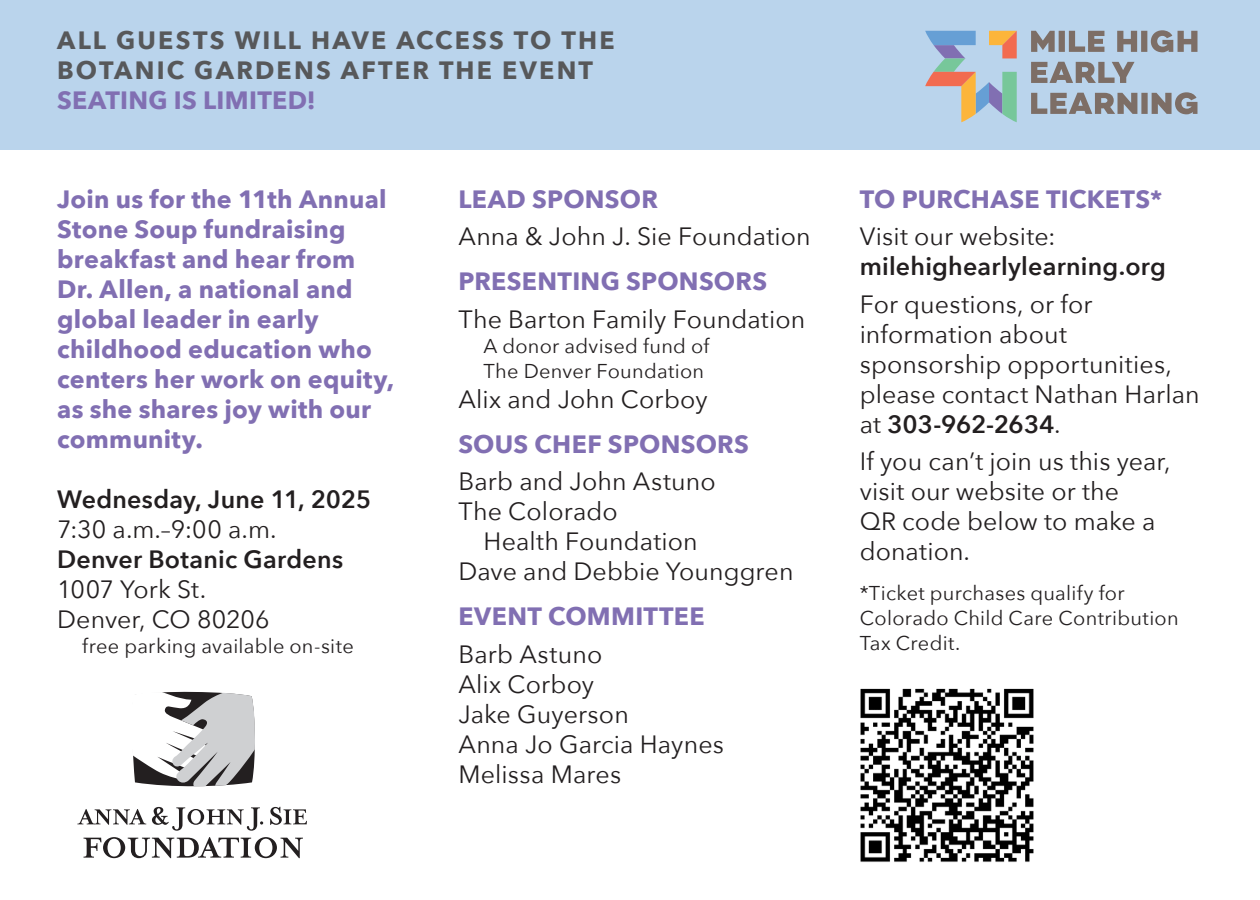
<style>
.page{position:relative;width:1260px;height:900px;background:#fff}
.page>*{position:absolute;margin:0;border:0;box-sizing:border-box;transform-origin:0 0}
.t1{font:25px/30px "Avenir Next";letter-spacing:.005em;color:#231f20}
.t2{font:700 25px/30px "Avenir Next";letter-spacing:.01em;color:#816fb2}
.t3{font:600 25px/30px "Avenir Next";letter-spacing:.01em;color:#231f20}
.caps_dividers{font:700 25px/30px "Avenir Next";letter-spacing:.09em;color:#57585a}
.t4{font:20px/25px "Avenir Next";letter-spacing:.015em;color:#231f20}
.s1{font-weight:400}
.s2{font-weight:600}
</style>
<div class="page">
<svg style="left:77px;top:809px;width:69px;height:16px"></svg>
<svg style="left:152px;top:807px;width:111px;height:24px"></svg>
<svg style="left:270px;top:807px;width:37px;height:18px"></svg>
<svg style="left:84px;top:837px;width:219px;height:21px"></svg>
<svg style="left:133px;top:691px;width:122px;height:96px"></svg>
<div style="left:0;top:0;width:1260px;height:150px;background:#bad4ec"></div>
<svg style="left:925px;top:31px;width:92px;height:91px"></svg>
<svg style="left:1031px;top:30px;width:166px;height:84px"></svg>
<img style="left:860px;top:688px;width:174px;height:174px">
<p class="caps_dividers" style="left:57px;top:25px;width:559px">ALL GUESTS WILL HAVE ACCESS TO THE<br>BOTANIC GARDENS AFTER THE EVENT</p>
<p class="t2" style="left:57px;top:85px;width:260px">SEATING IS LIMITED!</p>
<p class="t2" style="left:57px;top:183px;width:338px">Join us for the 11th Annual<br>Stone Soup fundraising breakfast and hear from<br>Dr. Allen, a national and global leader in early childhood education who centers her work on equity, as she shares joy with our community.</p>
<p class="t3" style="left:57px;top:483px;width:316px">Wednesday, June 11, 2025<br><span class="s1">7:30 a.m.–9:00 a.m.<br></span>Denver Botanic Gardens</p>
<p class="t1" style="left:57px;top:573px;width:214px">1007 York St.<br>Denver, CO 80206</p>
<p class="t4" style="left:82px;top:632px;width:273px">free parking available on-site</p>
<p class="t2" style="left:458px;top:183px;width:201px">LEAD SPONSOR</p>
<p class="t1" style="left:458px;top:220px;width:354px">Anna &amp; John J. Sie Foundation</p>
<p class="t2" style="left:458px;top:266px;width:310px">PRESENTING SPONSORS</p>
<p class="t1" style="left:458px;top:303px;width:348px">The Barton Family Foundation</p>
<p class="t4" style="left:483px;top:332px;width:227px">A donor advised fund of<br>The Denver Foundation</p>
<p class="t1" style="left:458px;top:383px;width:251px">Alix and John Corboy</p>
<p class="t2" style="left:458px;top:428px;width:292px">SOUS CHEF SPONSORS</p>
<p class="t1" style="left:458px;top:465px;width:259px">Barb and John Astuno</p>
<p class="t1" style="left:483px;top:495px;width:216px;text-indent:-25px">The Colorado<br>Health Foundation</p>
<p class="t1" style="left:458px;top:555px;width:337px">Dave and Debbie Younggren</p>
<p class="t2" style="left:458px;top:601px;width:248px">EVENT COMMITTEE</p>
<p class="t1" style="left:458px;top:638px;width:145px">Barb Astuno</p>
<p class="t1" style="left:458px;top:668px;width:137px">Alix Corboy</p>
<p class="t1" style="left:458px;top:698px;width:172px">Jake Guyerson</p>
<p class="t1" style="left:458px;top:728px;width:267px">Anna Jo Garcia Haynes</p>
<p class="t1" style="left:458px;top:758px;width:164px">Melissa Mares</p>
<p class="t2" style="left:860px;top:183px;width:304px">TO PURCHASE TICKETS*</p>
<p class="t1" style="left:860px;top:220px;width:198px">Visit our website:</p>
<p class="t3" style="left:860px;top:251px;width:308px">milehighearlylearning.org</p>
<p class="t1" style="left:860px;top:288px;width:342px">For questions, or for information about sponsorship opportunities, please contact Nathan Harlan at <span class="s2">303-962-2634</span>.</p>
<p class="t1" style="left:860px;top:445px;width:312px">If you can’t join us this year, visit our website or the<br>QR code below to make a donation.</p>
<p class="t4" style="left:860px;top:580px;width:321px">*Ticket purchases qualify for<br>Colorado Child Care Contribution<br>Tax Credit.</p>
</div>
